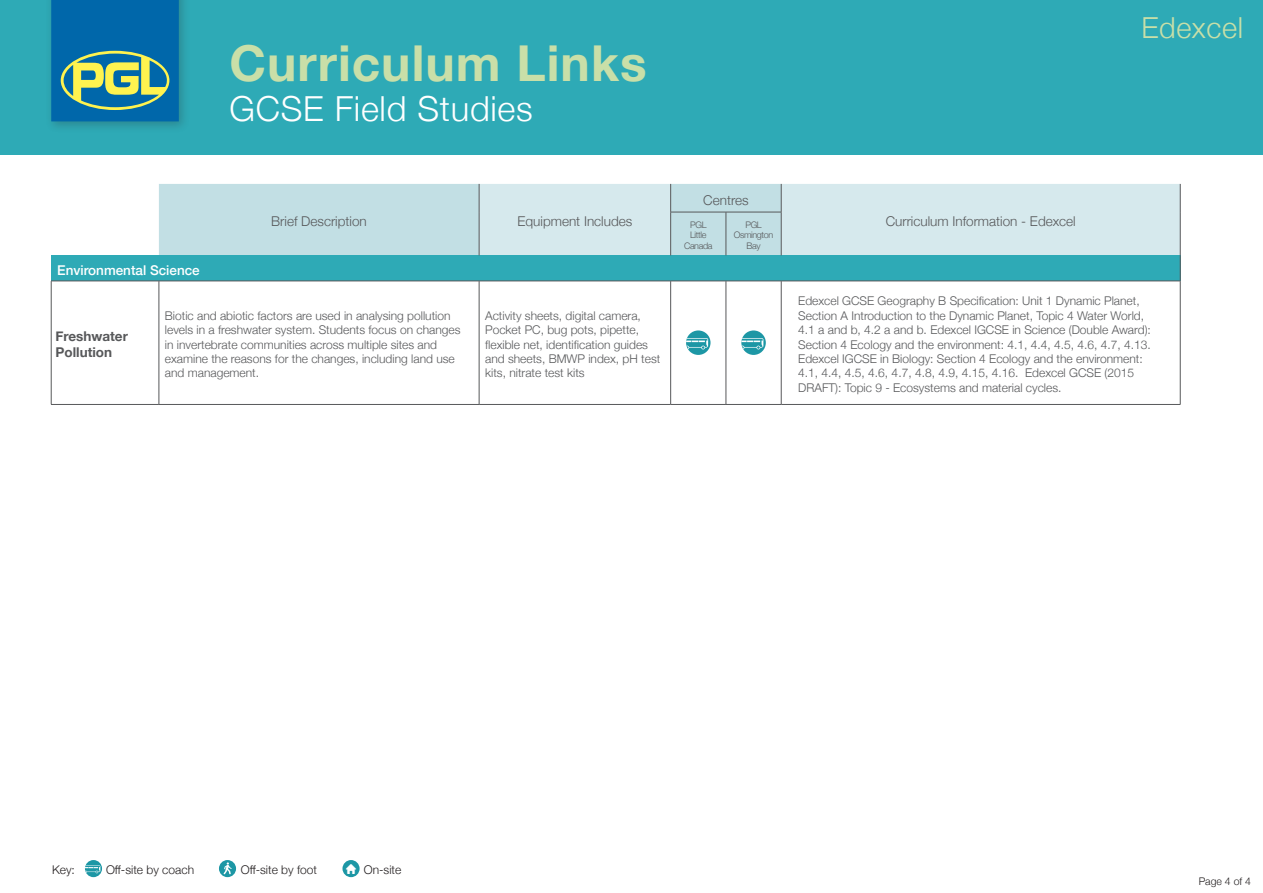
<style>
.page{position:relative;width:1263px;height:893px;background:#fff}
.page>*{position:absolute;margin:0;border:0;box-sizing:border-box;transform-origin:0 0}
.t1{font:700 49.5px "Helvetica Neue";letter-spacing:.02em;color:#c9dfa8}
.t2{font:300 34.5px "Helvetica Neue";letter-spacing:.02em;color:#fff}
.t3{font:300 28.95px "Helvetica Neue";letter-spacing:.02em;color:#c9dfa8}
.t4{font:300 13.5px "Helvetica Neue";color:#57585a}
.t5{font:500 13.5px "Helvetica Neue";color:#fff}
.t6{font:700 13.5px/16.2px "Helvetica Neue";color:#57585a}
.t7{font:300 12px/14.4px "Helvetica Neue";color:#57585a}
.t8{font:300 12px "Helvetica Neue";color:#231f20}
.t9{font:300 10.5px "Helvetica Neue";color:#231f20}
.t10{font:9.9px "Web Hosting Hub Glyphs";color:#fff}
.t11{font:300 9px/10.5px "Helvetica Neue";letter-spacing:-.04em;color:#57585a;text-align:center}
</style>
<div class="page">
<div style="left:0;top:0;width:1263px;height:154px;background:#2eaab6"></div>
<div style="left:45px;top:0;width:146px;height:134px;background:#231f20;opacity:.25"></div>
<svg style="left:51px;top:0;width:128px;height:121px"></svg>
<div style="left:782px;top:184px;width:398px;height:71px;background:#d6e9ed"></div>
<div style="left:51px;top:255px;width:1129px;height:26px;background:#2eaab6"></div>
<svg style="left:1180px;top:255px;width:1px;height:26px"></svg>
<svg style="left:159px;top:184px;width:623px;height:71px"></svg>
<svg style="left:1180px;top:184px;width:1px;height:28px"></svg>
<hr style="left:781px;top:212px;width:1px;height:43px;background:#57585a">
<hr style="left:1180px;top:212px;width:1px;height:43px;background:#57585a">
<hr style="left:51px;top:281px;width:108px;height:1px;background:#57585a">
<hr style="left:51px;top:281px;width:1px;height:123px;background:#57585a">
<hr style="left:159px;top:281px;width:320px;height:1px;background:#57585a">
<hr style="left:159px;top:281px;width:1px;height:123px;background:#57585a">
<hr style="left:479px;top:281px;width:192px;height:1px;background:#57585a">
<hr style="left:479px;top:281px;width:1px;height:123px;background:#57585a">
<hr style="left:671px;top:281px;width:55px;height:1px;background:#57585a">
<hr style="left:670px;top:281px;width:1px;height:123px;background:#57585a">
<hr style="left:726px;top:281px;width:55px;height:1px;background:#57585a">
<hr style="left:726px;top:281px;width:1px;height:123px;background:#57585a">
<hr style="left:781px;top:281px;width:399px;height:1px;background:#57585a">
<hr style="left:781px;top:281px;width:1px;height:123px;background:#57585a">
<hr style="left:1180px;top:281px;width:1px;height:123px;background:#57585a">
<hr style="left:51px;top:404px;width:108px;height:1px;background:#57585a">
<hr style="left:159px;top:404px;width:320px;height:1px;background:#57585a">
<hr style="left:479px;top:404px;width:192px;height:1px;background:#57585a">
<hr style="left:671px;top:404px;width:55px;height:1px;background:#57585a">
<hr style="left:726px;top:404px;width:55px;height:1px;background:#57585a">
<hr style="left:781px;top:404px;width:399px;height:1px;background:#57585a">
<div style="left:686px;top:330px;width:24px;height:25px;background:#1d97a5;border-radius:50%"></div>
<svg style="left:686px;top:338px;width:22px;height:11px"></svg>
<svg style="left:741px;top:330px;width:25px;height:25px"></svg>
<svg style="left:741px;top:338px;width:22px;height:11px"></svg>
<svg style="left:85px;top:860px;width:17px;height:17px"></svg>
<svg style="left:85px;top:865px;width:15px;height:8px"></svg>
<div style="left:219px;top:860px;width:17px;height:17px;background:#1d97a5;border-radius:50%"></div>
<svg style="left:224px;top:862px;width:8px;height:12px"></svg>
<div style="left:342px;top:860px;width:18px;height:17px;background:#1d97a5;border-radius:50%"></div>
<p class="t1" style="left:230px;top:25px;width:419px">Curriculum Links</p>
<p class="t2" style="left:230px;top:81px;width:305px">GCSE Field Studies</p>
<p class="t3" style="left:1141px;top:5px;width:103px">Edexcel</p>
<p class="t5" style="left:57px;top:259px;width:144px">Environmental Science</p>
<p class="t4" style="left:271px;top:210px;width:97px">Brief Description</p>
<p class="t4" style="left:517px;top:210px;width:116px">Equipment Includes</p>
<p class="t6" style="left:55px;top:329px;width:74px">Freshwater<br>Pollution</p>
<p class="t7" style="left:165px;top:307px;width:297px">Biotic and abiotic factors are used in analysing pollution levels in a freshwater system. Students focus on changes in invertebrate communities across multiple sites and examine the reasons for the changes, including land use and management.</p>
<p class="t7" style="left:485px;top:307px;width:177px">Activity sheets, digital camera,<br>Pocket PC, bug pots, pipette, flexible net, identification guides and sheets, BMWP index, pH test kits, nitrate test kits</p>
<p class="t4" style="left:703px;top:189px;width:47px">Centres</p>
<p class="t11" style="left:690px;top:219px;width:18px">PGL</p>
<p class="t4" style="left:886px;top:210px;width:192px">Curriculum Information - Edexcel</p>
<p class="t11" style="left:690px;top:229px;width:18px">Little</p>
<p class="t11" style="left:684px;top:240px;width:30px">Canada</p>
<p class="t11" style="left:734px;top:219px;width:41px">PGL<br>Osmington<br>Bay</p>
<p class="t7" style="left:798px;top:293px;width:354px">Edexcel GCSE Geography B Specification: Unit 1 Dynamic Planet, Section A Introduction to the Dynamic Planet, Topic 4 Water World, 4.1 a and b, 4.2 a and b. Edexcel IGCSE in Science (Double Award):<br>Section 4 Ecology and the environment: 4.1, 4.4, 4.5, 4.6, 4.7, 4.13.<br>Edexcel IGCSE in Biology: Section 4 Ecology and the environment:<br>4.1, 4.4, 4.5, 4.6, 4.7, 4.8, 4.9, 4.15, 4.16. Edexcel GCSE (2015<br>DRAFT): Topic 9 - Ecosystems and material cycles.</p>
<p class="t10" style="left:346px;top:864px;width:11px">↸</p>
<p class="t8" style="left:52px;top:860px;width:24px">Key:</p>
<p class="t8" style="left:106px;top:860px;width:90px">Off-site by coach</p>
<p class="t8" style="left:241px;top:860px;width:78px">Off-site by foot</p>
<p class="t8" style="left:364px;top:860px;width:39px">On-site</p>
<p class="t9" style="left:1199px;top:872px;width:54px">Page 4 of 4</p>
</div>
